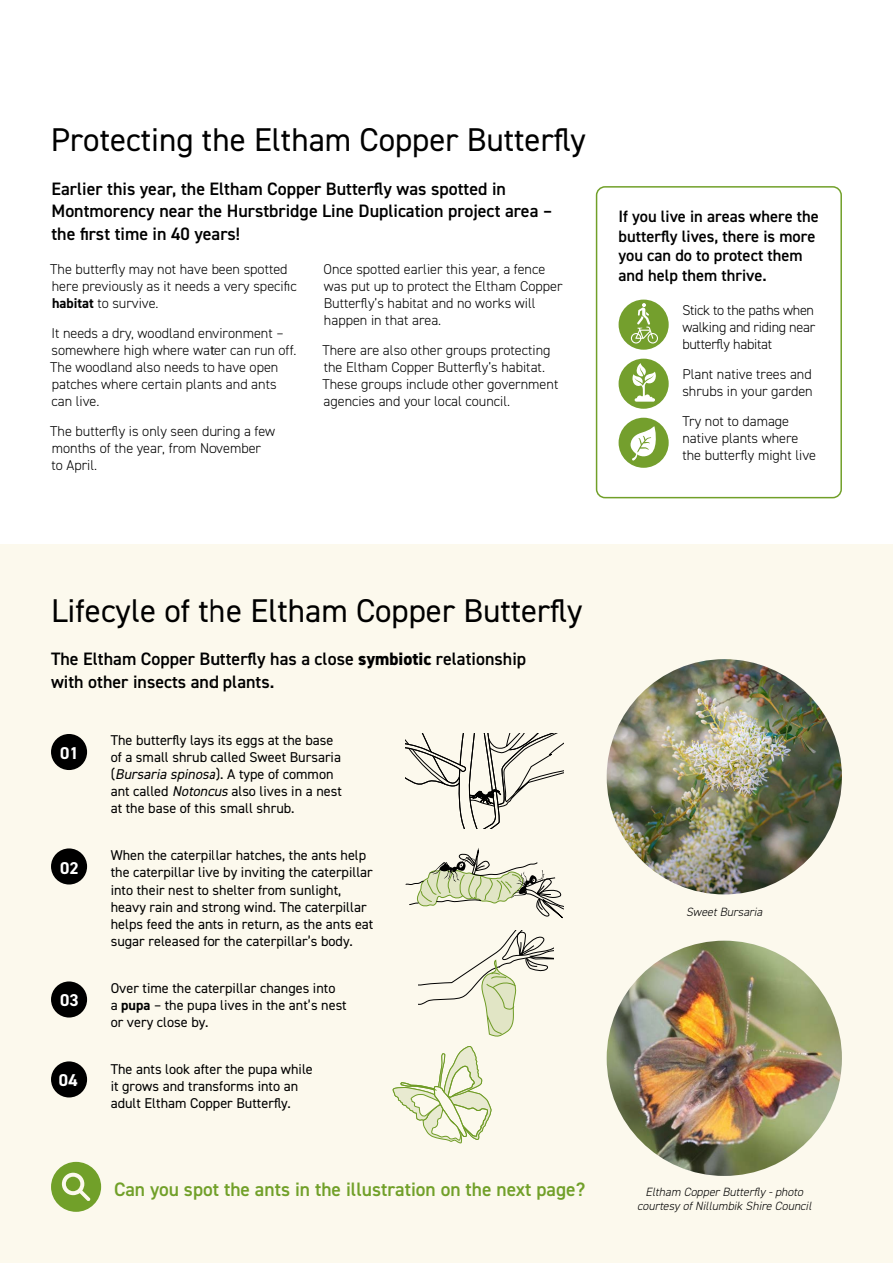
<style>
.page{position:relative;width:893px;height:1263px;background:#fff}
.page>*{position:absolute;margin:0;border:0;box-sizing:border-box;transform-origin:0 0}
.t1{font:33px "DIN2014";color:#000}
.t2{font:600 19.5px "DIN2014";color:#71a029}
.t3{font:600 18px/22.5px "DIN2014";color:#000}
.t4{font:700 17.1px "DIN2014";color:#fff}
.t5{font:600 16.5px/19.8px "DIN2014";color:#000}
.t6{font:300 14.25px/17.1px "DIN2014";color:#000}
.t7{font:14.25px/17.1px "DIN2014";color:#000}
.t8{font:italic 300 12px/14.4px "DIN2014";color:#000;text-align:center}
.s1{font-weight:700}
.s2{font-weight:800}
.s3{font-style:italic}
</style>
<div class="page">
<div style="left:0;top:544px;width:893px;height:719px;background:#fcf9ed"></div>
<img style="left:607px;top:659px;width:235px;height:235px">
<img style="left:607px;top:941px;width:235px;height:235px">
<div style="left:596px;top:186px;width:246px;height:312px;border:2px solid #71a029;border-radius:9px"></div>
<div style="left:619px;top:300px;width:50px;height:50px;background:#749f2d;border-radius:50%"></div>
<svg style="left:631px;top:303px;width:27px;height:40px"></svg>
<svg style="left:51px;top:1162px;width:50px;height:50px;background:#9ebc68"></svg>
<div style="left:619px;top:359px;width:50px;height:50px;background:#749f2d;border-radius:50%"></div>
<svg style="left:632px;top:363px;width:24px;height:39px"></svg>
<div style="left:619px;top:418px;width:50px;height:50px;background:#749f2d;border-radius:50%"></div>
<svg style="left:630px;top:426px;width:26px;height:35px"></svg>
<svg style="left:392px;top:1046px;width:100px;height:97px;background:#e7ebd0"></svg>
<svg style="left:406px;top:734px;width:158px;height:95px;background:#dfdcd2"></svg>
<svg style="left:406px;top:841px;width:158px;height:195px;background:#e8e7d7"></svg>
<div style="left:51px;top:734px;width:36px;height:36px;background:#000;border-radius:50%"></div>
<div style="left:51px;top:981px;width:36px;height:36px;background:#000;border-radius:50%"></div>
<div style="left:51px;top:1061px;width:36px;height:36px;background:#000;border-radius:50%"></div>
<div style="left:51px;top:848px;width:36px;height:36px;background:#000;border-radius:50%"></div>
<h1 class="t1" style="left:51px;top:119px;width:537px">Protecting the Eltham Copper Butterfly</h1>
<p class="t3" style="left:51px;top:177px;width:502px">Earlier this year, the Eltham Copper Butterfly was spotted in<br>Montmorency near the Hurstbridge Line Duplication project area – the first time in 40 years!</p>
<p class="t6" style="left:50px;top:260px;width:248px">The butterfly may not have been spotted here previously as it needs a very specific <span class="s1">habitat</span> to survive.</p>
<p class="t6" style="left:50px;top:325px;width:248px">It needs a dry, woodland environment – somewhere high where water can run off.<br>The woodland also needs to have open patches where certain plants and ants can live.</p>
<p class="t6" style="left:50px;top:423px;width:226px">The butterfly is only seen during a few months of the year, from November<br>to April.</p>
<p class="t6" style="left:324px;top:260px;width:241px">Once spotted earlier this year, a fence was put up to protect the Eltham Copper Butterfly’s habitat and no works will happen in that area.</p>
<p class="t6" style="left:322px;top:342px;width:237px">There are also other groups protecting the Eltham Copper Butterfly’s habitat.<br>These groups include other government agencies and your local council.</p>
<p class="t5" style="left:619px;top:206px;width:202px">If you live in areas where the butterfly lives, there is more you can do to protect them and help them thrive.</p>
<p class="t6" style="left:682px;top:302px;width:134px;text-align:justify">Stick to the paths when walking and riding near butterfly habitat</p>
<p class="t6" style="left:682px;top:366px;width:132px">Plant native trees and shrubs in your garden</p>
<p class="t6" style="left:682px;top:413px;width:135px">Try not to damage native plants where the butterfly might live</p>
<h1 class="t1" style="left:51px;top:589px;width:533px">Lifecyle of the Eltham Copper Butterfly</h1>
<p class="t3" style="left:51px;top:647px;width:477px">The Eltham Copper Butterfly has a close <span class="s2">symbiotic</span> relationship with other insects and plants.</p>
<p class="t4" style="left:60px;top:741px;width:20px">01</p>
<p class="t4" style="left:60px;top:856px;width:20px">02</p>
<p class="t4" style="left:60px;top:989px;width:20px">03</p>
<p class="t4" style="left:59px;top:1069px;width:20px">04</p>
<p class="t7" style="left:111px;top:731px;width:233px">The butterfly lays its eggs at the base of a small shrub called Sweet Bursaria ( <span class="s3">Bursaria spinosa</span>) . A ty p e of co m m o n ant called <span class="s3">Notoncus</span> also lives in a nest at the base of this small shrub.</p>
<p class="t7" style="left:111px;top:847px;width:264px">When the caterpillar hatches, the ants help the caterpillar live by inviting the caterpillar into their nest to shelter from sunlight, heavy rain and strong wind. The caterpillar helps feed the ants in return, as the ants eat sugar released for the caterpillar’s body.</p>
<p class="t7" style="left:111px;top:979px;width:238px">Over time the caterpillar changes into<br>a <span class="s1">pupa</span> – the pupa lives in the ant’s nest or very close by.</p>
<p class="t7" style="left:111px;top:1060px;width:204px">The ants look after the pupa while it grows and transforms into an adult Eltham Copper Butterfly.</p>
<h2 class="t2" style="left:114px;top:1176px;width:473px">Can you spot the ants in the illustration on the next page?</h2>
<p class="t8" style="left:686px;top:904px;width:80px">SweetBursaria</p>
<p class="t8" style="left:637px;top:1185px;width:179px">Eltham CopperButterfly -photo courtesy ofNillumbik Shire Council</p>
</div>
